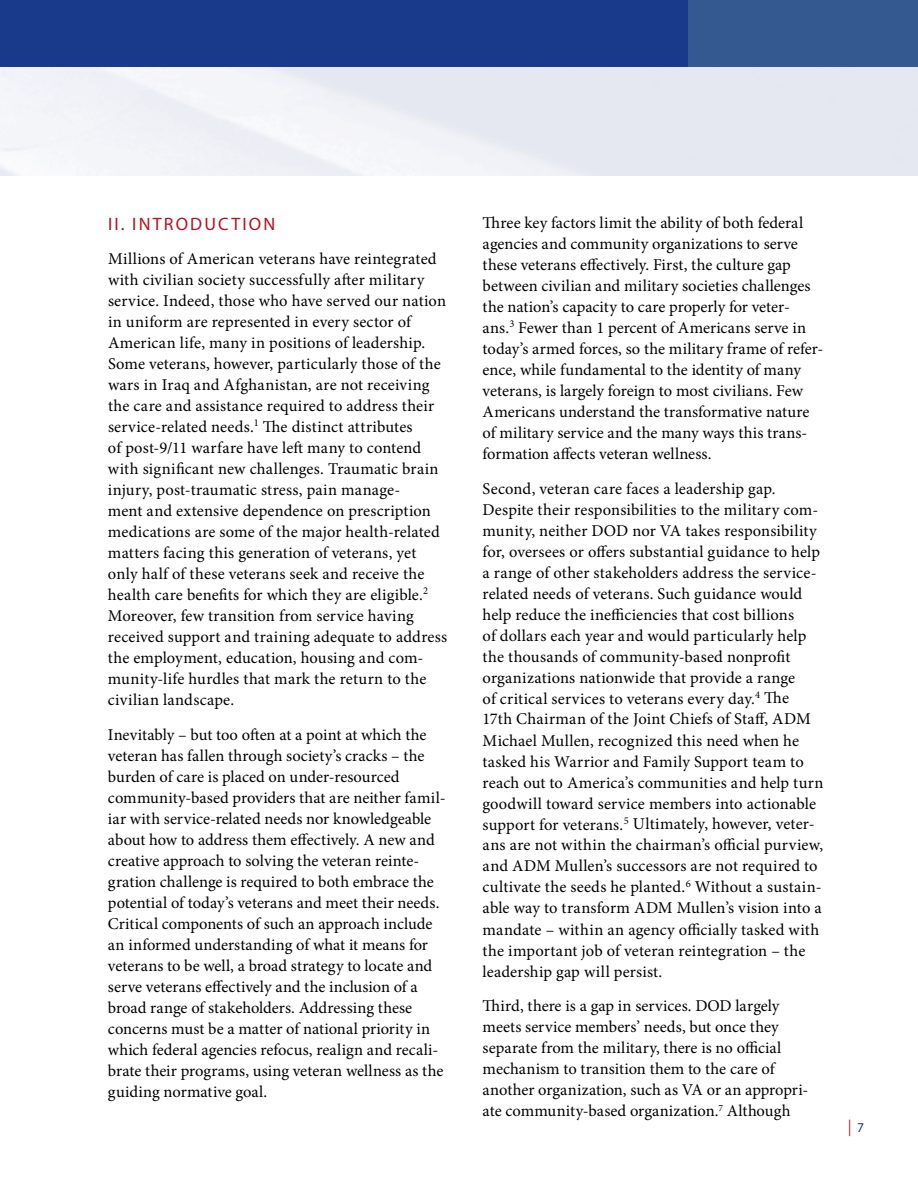
<style>
.page{position:relative;width:918px;height:1188px;background:#fff}
.page>*{position:absolute;margin:0;border:0;box-sizing:border-box;transform-origin:0 0}
.t1{font:18px "Myriad Pro";letter-spacing:.12em;color:#b5121b}
.t2{font:16.5px/21px "Minion Pro";letter-spacing:.005em;color:#000}
.t3{font:16.5px "Myriad Pro";color:#b5121b;scale:.82 1}
.s1{font-size:13.5px;color:#19398a}
</style>
<div class="page">
<div style="left:0;top:0;width:688px;height:68px;background:#19398a"></div>
<div style="left:688px;top:0;width:230px;height:68px;background:#335990"></div>
<img style="left:0;top:68px;width:1px;height:108px">
<p class="t1" style="left:108px;top:212px;width:169px">II. INTRODUCTION</p>
<p class="t2" style="left:108px;top:248px;width:341px">Millions of American veterans have reintegrated with civilian society successfully after military service. Indeed, those who have served our nation in uniform are represented in every sector of American life, many in positions of leadership.<br>Some veterans, however, particularly those of the wars in Iraq and Afghanistan, are not receiving the care and assistance required to address their service-related needs.<sup>1</sup> The distinct attributes<br>of post-9/11 warfare have left many to contend with significant new challenges. Traumatic brain injury, post-traumatic stress, pain manage-<br>ment and extensive dependence on prescription medications are some of the major health-related matters facing this generation of veterans, yet only half of these veterans seek and receive the health care benefits for which they are eligible.<sup>2<br></sup>Moreover, few transition from service having received support and training adequate to address the employment, education, housing and com&shy;munity-life hurdles that mark the return to the civilian landscape.</p>
<p class="t2" style="left:108px;top:724px;width:339px">Inevitably – but too often at a point at which the veteran has fallen through society’s cracks – the burden of care is placed on under-resourced community-based providers that are neither famil&shy;iar with service-related needs nor knowledgeable about how to address them effectively. A new and creative approach to solving the veteran reinte&shy;gration challenge is required to both embrace the potential of today’s veterans and meet their needs.<br>Critical components of such an approach include an informed understanding of what it means for veterans to be well, a broad strategy to locate and serve veterans effectively and the inclusion of a broad range of stakeholders. Addressing these concerns must be a matter of national priority in which federal agencies refocus, realign and recali&shy;brate their programs, using veteran wellness as the guiding normative goal.</p>
<p class="t2" style="left:483px;top:212px;width:342px">Three key factors limit the ability of both federal agencies and community organizations to serve these veterans effectively. First, the culture gap between civilian and military societies challenges the nation’s capacity to care properly for veter&shy;ans.<sup>3</sup> Fewer than 1 percent of Americans serve in today’s armed forces, so the military frame of refer&shy;ence, while fundamental to the identity of many veterans, is largely foreign to most civilians. Few Americans understand the transformative nature of military service and the many ways this trans&shy;formation affects veteran wellness.</p>
<p class="t2" style="left:483px;top:478px;width:342px">Second, veteran care faces a leadership gap.<br>Despite their responsibilities to the military com&shy;munity, neither DOD nor VA takes responsibility for, oversees or offers substantial guidance to help a range of other stakeholders address the service&shy;related needs of veterans. Such guidance would help reduce the inefficiencies that cost billions<br>of dollars each year and would particularly help the thousands of community-based nonprofit organizations nationwide that provide a range<br>of critical services to veterans every day.<sup>4</sup> The<br>17th Chairman of the Joint Chiefs of Staff, ADM Michael Mullen, recognized this need when he tasked his Warrior and Family Support team to reach out to America’s communities and help turn goodwill toward service members into actionable support for veterans.<sup>5</sup> Ultimately, however, veter&shy;ans are not within the chairman’s official purview, and ADM Mullen’s successors are not required to cultivate the seeds he planted.<sup>6</sup> Without a sustain&shy;able way to transform ADM Mullen’s vision into a mandate – within an agency officially tasked with the important job of veteran reintegration – the leadership gap will persist.</p>
<p class="t2" style="left:483px;top:995px;width:327px">Third, there is a gap in services. DOD largely meets service members’ needs, but once they separate from the military, there is no official mechanism to transition them to the care of another organization, such as VA or an appropri&shy;ate community-based organization.<sup>7</sup> Although</p>
<p class="t3" style="left:848px;top:1116px;width:21px">| <span class="s1">7</span></p>
</div>
